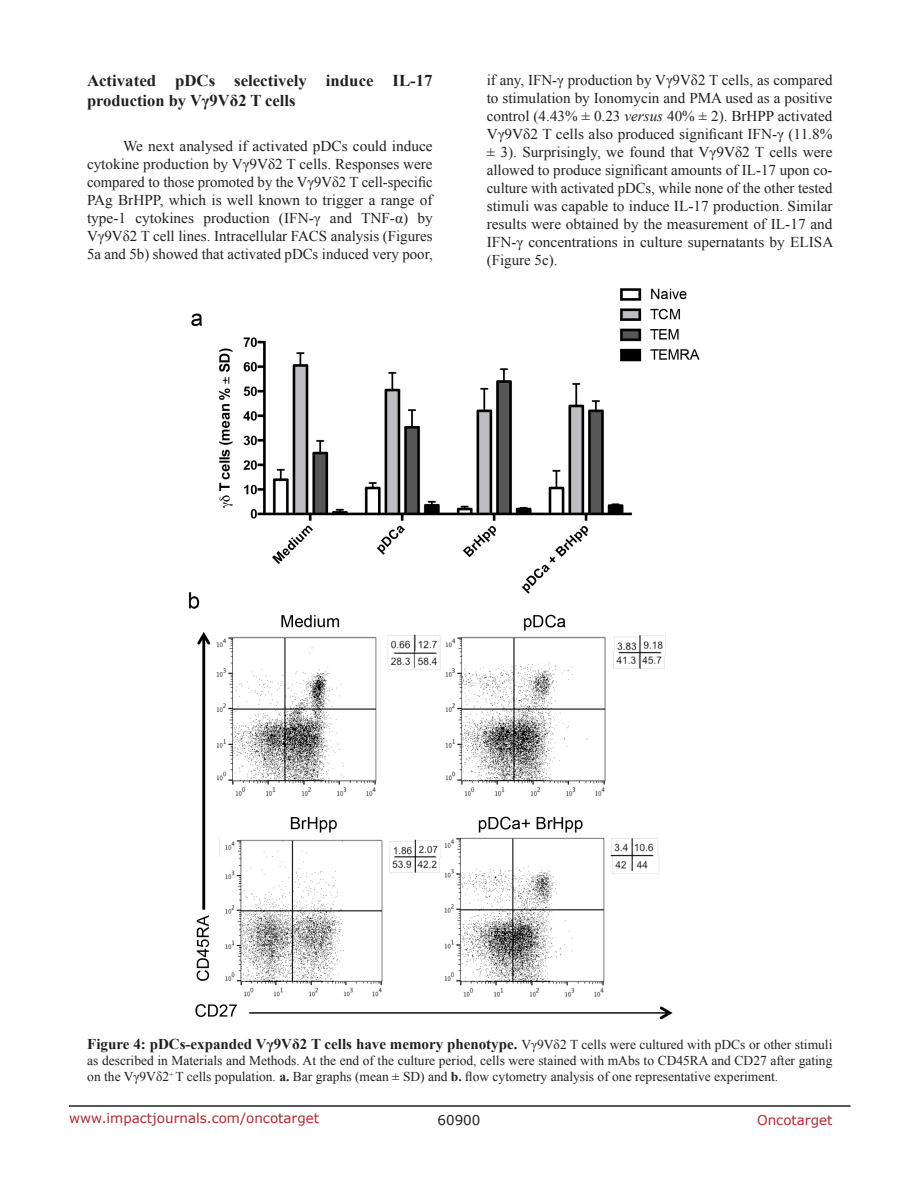
<style>
.page{position:relative;width:918px;height:1188px;background:#fff}
.page>*{position:absolute;margin:0;border:0;box-sizing:border-box;transform-origin:0 0}
.t1{font:700 16.5px/19.8px "Times New Roman";color:#221f22}
.t2{font:15px/18px "Times New Roman";color:#221f22;text-align:justify}
.t3{font:700 15px "Times New Roman";color:#221f22}
.t4{font:13.5px/16.2px "Times New Roman";color:#221f22}
.t5{font:13.5px "Verdana";color:#ac2b31}
.t6{font:13.5px "Verdana";color:#221f22}
.s1{font-style:italic}
.s2{font-weight:400;font-size:13.5px}
.s3{font-weight:700}
</style>
<div class="page">
<hr style="left:69px;top:1105px;width:781px;height:2px;background:#231f20">
<img style="left:188px;top:288px;width:512px;height:732px">
<p class="t1" style="left:87px;top:70px;width:347px">Activated pDCs selectively induce IL-17 production by Vγ9Vδ2 T cells</p>
<p class="t2" style="left:87px;top:137px;width:347px;text-indent:36px">We next analysed if activated pDCs could induce cytokine production by Vγ9Vδ2 T cells. Responses were compared to those promoted by the Vγ9Vδ2 T cell-specific PAg BrHPP, which is well known to trigger a range of type-1 cytokines production (IFN-γ and TNF-α) by Vγ9Vδ2 T cell lines. Intracellular FACS analysis (Figures 5a and 5b) showed that activated pDCs induced very poor,</p>
<p class="t2" style="left:487px;top:71px;width:348px">if any, IFN-γ production by Vγ9Vδ2 T cells, as compared to stimulation by Ionomycin and PMA used as a positive control (4.43% ± 0.23 <span class="s1">versus</span> 40% ± 2). BrHPP activated Vγ9Vδ2 T cells also produced significant IFN-γ (11.8% ± 3). Surprisingly, we found that Vγ9Vδ2 T cells were allowed to produce significant amounts of IL-17 upon co&shy;culture with activated pDCs, while none of the other tested stimuli was capable to induce IL-17 production. Similar results were obtained by the measurement of IL-17 and IFN-γ concentrations in culture supernatants by ELISA (Figure 5c).</p>
<p class="t3" style="left:87px;top:1034px;width:747px">Figure 4: pDCs-expanded Vγ9Vδ2 T cells have memory phenotype. <span class="s2">Vγ9Vδ2 T cells were cultured with pDCs or other stimuli</span></p>
<p class="t4" style="left:87px;top:1052px;width:747px">as described in Materials and Methods. At the end of the culture period, cells were stained with mAbs to CD45RA and CD27 after gating on the Vγ9Vδ2<sup>+</sup> T cells population. <span class="s3">a.</span> Bar graphs (mean ± SD) and <span class="s3">b.</span> flow cytometry analysis of one representative experiment.</p>
<p class="t5" style="left:69px;top:1109px;width:252px">www.impactjournals.com/oncotarget</p>
<p class="t6" style="left:438px;top:1111px;width:44px">60900</p>
<p class="t5" style="left:757px;top:1111px;width:77px">Oncotarget</p>
</div>
